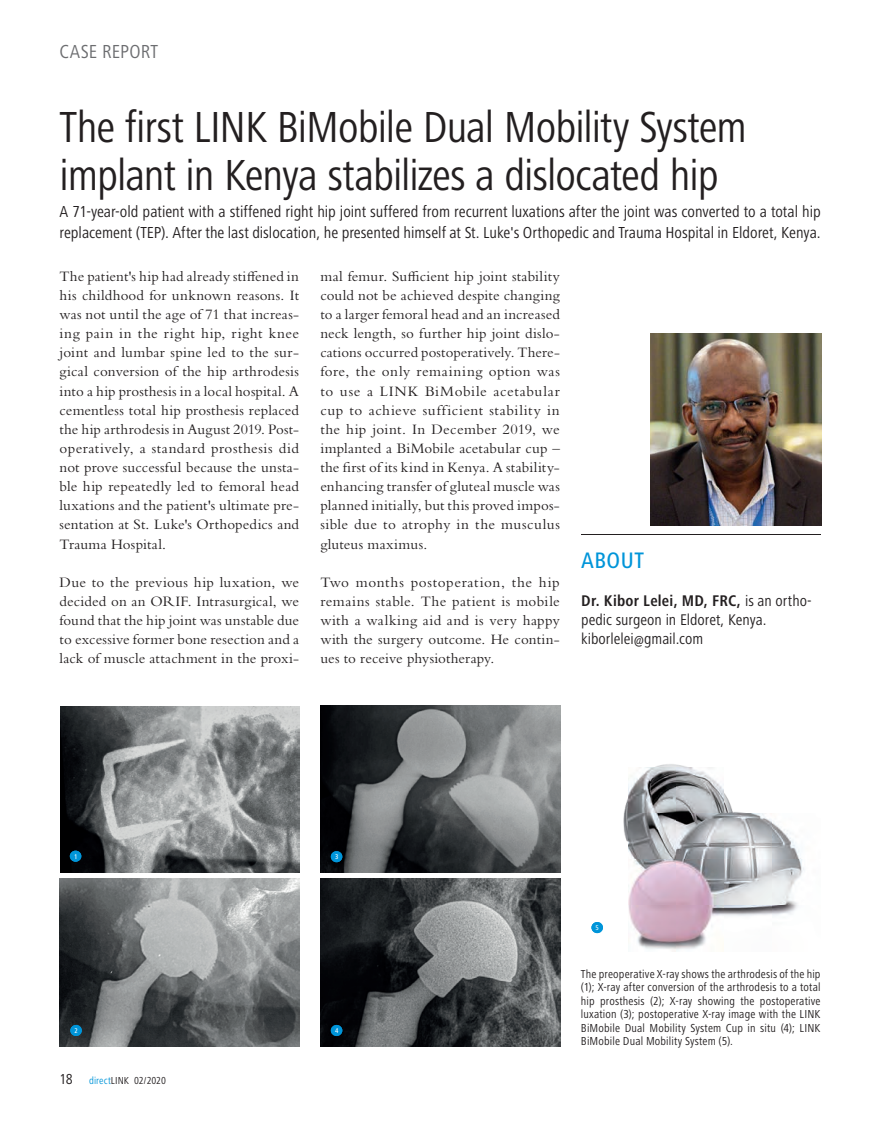
<style>
.page{position:relative;width:893px;height:1127px;background:#fff}
.page>*{position:absolute;margin:0;border:0;box-sizing:border-box;transform-origin:0 0}
.t1{font:condensed 45px/48px "Frutiger Next LT";letter-spacing:-.025em;color:#231f20}
.t2{font:500 condensed 23.25px "Frutiger Next LT";letter-spacing:.02em;color:#0095d9}
.t3{font:condensed 19.5px "Frutiger Next LT";letter-spacing:.01em;color:#6c6d70}
.t4{font:condensed 16.5px/21px "Frutiger Next LT";color:#231f20}
.t5{font:condensed 16.05px/19.2px "Frutiger Next LT";color:#231f20}
.t6{font:15px/19.2px "Bembo MT Pro";letter-spacing:.01em;color:#231f20;text-align:justify}
.t7{font:condensed 12px/13.5px "Frutiger Next LT";letter-spacing:.015em;color:#231f20;text-align:justify}
.t8{font:condensed 10.5px "Frutiger Next LT";letter-spacing:.005em;color:#231f20}
.t9{font:500 condensed 7.05px "Frutiger Next LT";letter-spacing:-.39em;color:#fff}
.s1{font-weight:700}
.s2{font-size:15px}
.s3{color:#0095d9}
</style>
<div class="page">
<img style="left:651px;top:334px;width:170px;height:191px">
<img style="left:60px;top:706px;width:239px;height:166px">
<img style="left:320px;top:705px;width:240px;height:167px">
<img style="left:60px;top:879px;width:239px;height:167px">
<img style="left:320px;top:879px;width:240px;height:167px">
<img style="left:592px;top:764px;width:212px;height:187px">
<hr style="left:581px;top:534px;width:240px;height:1px;background:#231f20">
<div style="left:70px;top:850px;width:11px;height:12px;background:#0095d9;border-radius:50%"></div>
<div style="left:70px;top:1025px;width:12px;height:11px;background:#0095d9;border-radius:50%"></div>
<div style="left:331px;top:851px;width:11px;height:11px;background:#0095d9;border-radius:50%"></div>
<div style="left:331px;top:1025px;width:11px;height:11px;background:#0095d9;border-radius:50%"></div>
<div style="left:591px;top:922px;width:12px;height:11px;background:#0095d9;border-radius:50%"></div>
<h3 class="t3" style="left:60px;top:41px;width:100px">CASE REPORT</h3>
<h1 class="t1" style="left:60px;top:103px;width:689px">The first LINK BiMobile Dual Mobility System implant in Kenya stabilizes a dislocated hip</h1>
<p class="t4" style="left:60px;top:201px;width:763px">A 71-year-old patient with a stiffened right hip joint suffered from recurrent luxations after the joint was converted to a total hip replacement (TEP). After the last dislocation, he presented himself at St. Luke's Orthopedic and Trauma Hospital in Eldoret, Kenya.</p>
<p class="t6" style="left:320px;top:266px;width:241px">mal femur. Sufficient hip joint stability could not be achieved despite changing to a larger femoral head and an increased neck length, so further hip joint dislo&shy;cations occurred postoperatively. There&shy;fore, the only remaining option was to use a LINK BiMobile acetabular cup to achieve sufficient stability in the hip joint. In December 2019, we implanted a BiMobile acetabular cup – the first of its kind in Kenya. A stability&shy;enhancing transfer of gluteal muscle was planned initially, but this proved impos&shy;sible due to atrophy in the musculus gluteus maximus.</p>
<p class="t6" style="left:320px;top:572px;width:241px">Two months postoperation, the hip remains stable. The patient is mobile with a walking aid and is very happy with the surgery outcome. He contin&shy;ues to receive physiotherapy.</p>
<p class="t6" style="left:60px;top:266px;width:241px">The patient's hip had already stiffened in his childhood for unknown reasons. It was not until the age of 71 that increas&shy;ing pain in the right hip, right knee joint and lumbar spine led to the sur&shy;gical conversion of the hip arthrodesis into a hip prosthesis in a local hospital. A cementless total hip prosthesis replaced the hip arthrodesis in August 2019. Post&shy;operatively, a standard prosthesis did not prove successful because the unsta&shy;ble hip repeatedly led to femoral head luxations and the patient's ultimate pre&shy;sentation at St. Luke's Orthopedics and Trauma Hospital.</p>
<p class="t6" style="left:60px;top:572px;width:241px">Due to the previous hip luxation, we decided on an ORIF. Intrasurgical, we found that the hip joint was unstable due to excessive former bone resection and a lack of muscle attachment in the proxi-</p>
<h2 class="t2" style="left:581px;top:547px;width:64px">ABOUT</h2>
<p class="t5" style="left:581px;top:591px;width:232px"><span class="s1">Dr. Kibor Lelei, MD, FRC,</span> is an ortho&shy;pedic surgeon in Eldoret, Kenya. kiborlelei@gmail.com</p>
<p class="t9" style="left:73px;top:853px;width:5px">1</p>
<p class="t9" style="left:74px;top:1027px;width:5px">12</p>
<p class="t8" style="left:60px;top:1075px;width:108px"><span class="s2">18</span> <span class="s3">direct</span>LINK 02/2020</p>
<p class="t9" style="left:334px;top:853px;width:5px">13</p>
<p class="t9" style="left:334px;top:1027px;width:5px">14</p>
<p class="t9" style="left:595px;top:924px;width:5px">15</p>
<p class="t7" style="left:581px;top:967px;width:241px">The preoperative X-ray shows the arthrodesis of the hip (1); X-ray after conversion of the arthrodesis to a total hip prosthesis (2); X-ray showing the postoperative luxation (3); postoperative X-ray image with the LINK BiMobile Dual Mobility System Cup in situ (4); LINK BiMobile Dual Mobility System (5).</p>
</div>
